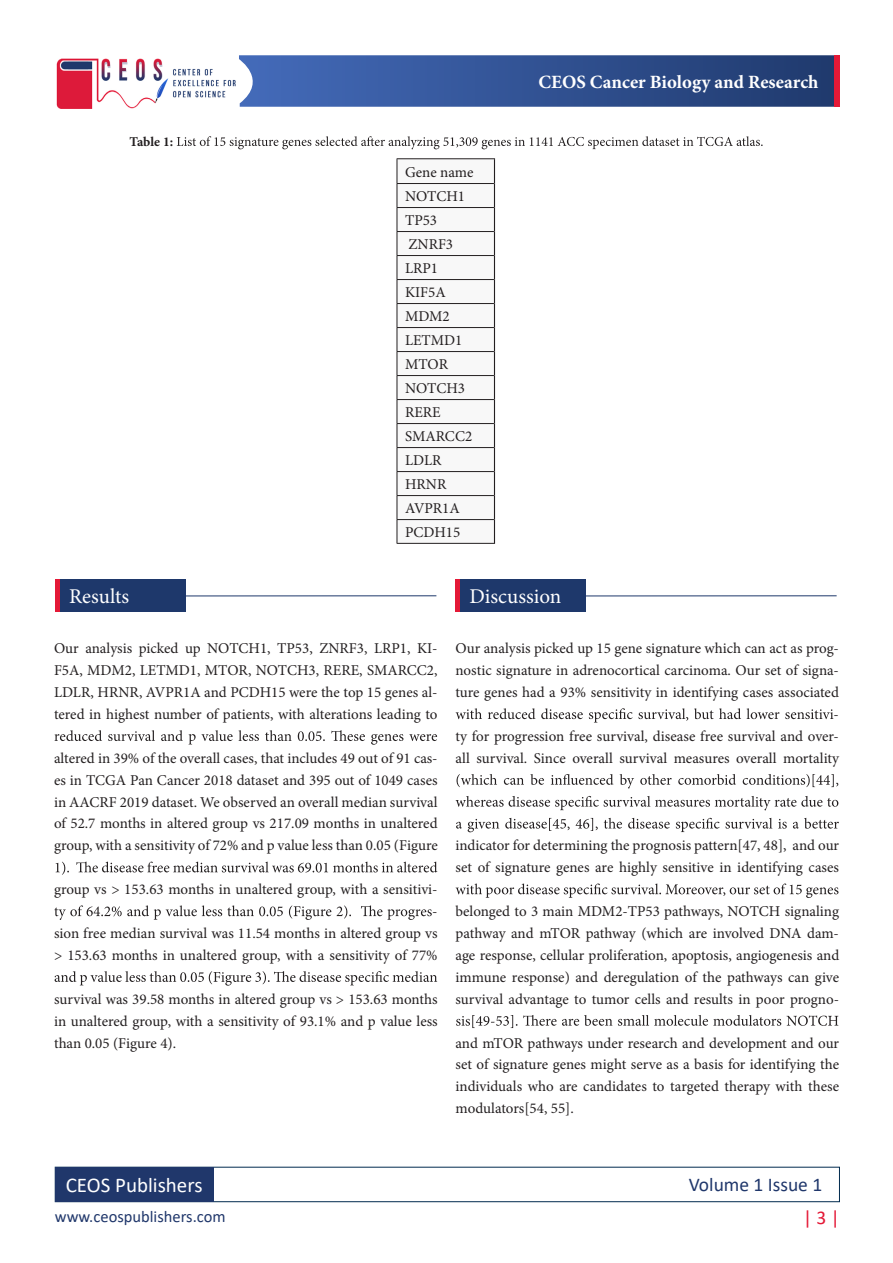
<style>
.page{position:relative;width:893px;height:1263px;background:#fff}
.page>*{position:absolute;margin:0;border:0;box-sizing:border-box;transform-origin:0 0}
.t1{font:21px "Minion Pro";color:#fff}
.t2{font:21px "Calibri";color:#fff}
.t3{font:19.5px "Calibri";color:#20376b}
.t4{font:19.5px "Calibri";color:#e41937}
.t5{font:700 18.75px "Minion Pro";color:#fff}
.t6{font:16.5px "Calibri";color:#20376b}
.t7{font:15px/21.9px "Minion Pro";color:#231f20;text-align:justify}
.t8{font:700 13.5px "Minion Pro";letter-spacing:-.005em;color:#231f20}
</style>
<div class="page">
<svg style="left:239px;top:55px;width:601px;height:52px;background:#385594"></svg>
<img style="left:56px;top:58px;width:180px;height:51px">
<div style="left:55px;top:1167px;width:785px;height:35px;border:1px solid #002b4e"></div>
<div style="left:55px;top:1167px;width:159px;height:35px;background:#20376b"></div>
<svg style="left:54px;top:730px;width:383px;height:15px"></svg>
<svg style="left:56px;top:861px;width:381px;height:14px"></svg>
<svg style="left:54px;top:905px;width:378px;height:15px"></svg>
<svg style="left:55px;top:971px;width:382px;height:15px"></svg>
<hr style="left:397px;top:158px;width:98px;height:1px;background:#231f20">
<svg style="left:397px;top:159px;width:98px;height:384px"></svg>
<hr style="left:397px;top:183px;width:97px;height:1px;background:#231f20">
<hr style="left:397px;top:207px;width:97px;height:1px;background:#231f20">
<hr style="left:397px;top:231px;width:97px;height:1px;background:#231f20">
<hr style="left:397px;top:255px;width:97px;height:1px;background:#231f20">
<hr style="left:397px;top:279px;width:97px;height:1px;background:#231f20">
<hr style="left:397px;top:303px;width:97px;height:1px;background:#231f20">
<hr style="left:397px;top:327px;width:97px;height:1px;background:#231f20">
<hr style="left:397px;top:351px;width:97px;height:1px;background:#231f20">
<hr style="left:397px;top:375px;width:97px;height:1px;background:#231f20">
<hr style="left:397px;top:399px;width:97px;height:1px;background:#231f20">
<hr style="left:397px;top:423px;width:97px;height:1px;background:#231f20">
<hr style="left:397px;top:447px;width:97px;height:1px;background:#231f20">
<hr style="left:397px;top:471px;width:97px;height:1px;background:#231f20">
<hr style="left:397px;top:495px;width:97px;height:1px;background:#231f20">
<hr style="left:397px;top:519px;width:97px;height:1px;background:#231f20">
<hr style="left:397px;top:543px;width:98px;height:1px;background:#231f20">
<svg style="left:177px;top:136px;width:586px;height:13px"></svg>
<div style="left:55px;top:579px;width:131px;height:33px;background:#1e386b"></div>
<svg style="left:55px;top:579px;width:5px;height:33px"></svg>
<hr style="left:181px;top:595px;width:255px;height:1px;background:#1e386b">
<svg style="left:456px;top:708px;width:377px;height:14px"></svg>
<svg style="left:457px;top:774px;width:381px;height:14px"></svg>
<svg style="left:456px;top:796px;width:382px;height:14px"></svg>
<svg style="left:456px;top:818px;width:383px;height:14px"></svg>
<svg style="left:456px;top:883px;width:382px;height:15px"></svg>
<svg style="left:456px;top:1015px;width:382px;height:13px"></svg>
<div style="left:455px;top:579px;width:131px;height:33px;background:#1e386b"></div>
<svg style="left:455px;top:579px;width:5px;height:33px"></svg>
<hr style="left:581px;top:595px;width:256px;height:1px;background:#1e386b">
<p class="t8" style="left:130px;top:132px;width:45px">Table 1:</p>
<h1 class="t1" style="left:69px;top:582px;width:62px">Results</h1>
<p class="t7" style="left:405px;top:160px;width:70px;line-height:24px;text-align:left">Gene name<br>NOTCH1<br>TP53<br>ZNRF3<br>LRP1<br>KIF5A<br>MDM2<br>LETMD1<br>MTOR<br>NOTCH3<br>RERE<br>SMARCC2<br>LDLR<br>HRNR<br>AVPR1A<br>PCDH15</p>
<p class="t5" style="left:538px;top:68px;width:282px">CEOS Cancer Biology and Research</p>
<h1 class="t1" style="left:469px;top:582px;width:93px">Discussion</h1>
<p class="t7" style="left:54px;top:638px;width:385px">Our analysis picked up NOTCH1, TP53, ZNRF3, LRP1, KI-F5A, MDM2, LETMD1, MTOR, NOTCH3, RERE, SMARCC2, LDLR, HRNR, AVPR1A and PCDH15 were the top 15 genes al&shy;tered in highest number of patients, with alterations leading to</p>
<p class="t7" style="left:54px;top:747px;width:385px">altered in 39% of the overall cases, that includes 49 out of 91 cas&shy;es in TCGA Pan Cancer 2018 dataset and 395 out of 1049 cases in AACRF 2019 dataset. We observed an overall median survival of 52.7 months in altered group vs 217.09 months in unaltered group, with a sensitivity of 72% and p value less than 0.05 (Figure</p>
<p class="t7" style="left:54px;top:878px;width:385px;text-align:right">group vs &gt; 153.63 months in unaltered group, with a sensitivi--<br>sion free median survival was 11.54 months in altered group vs &gt; 153.63 months in unaltered group, with a sensitivity of 77%</p>
<p class="t7" style="left:54px;top:988px;width:385px">survival was 39.58 months in altered group vs &gt; 153.63 months in unaltered group, with a sensitivity of 93.1% and p value less than 0.05 (Figure 4).</p>
<p class="t7" style="left:455px;top:638px;width:385px;text-align:right">Our analysis picked up 15 gene signature which can act as prog&shy;nostic signature in adrenocortical carcinoma. Our set of signa&shy;ture genes had a 93% sensitivity in identifying cases associated -<br>ty for progression free survival, disease free survival and over&shy;all survival. Since overall survival measures overall mortality</p>
<p class="t7" style="left:455px;top:835px;width:385px">indicator for determining the prognosis pattern[47, 48], and our set of signature genes are highly sensitive in identifying cases</p>
<p class="t7" style="left:455px;top:900px;width:385px">belonged to 3 main MDM2-TP53 pathways, NOTCH signaling pathway and mTOR pathway (which are involved DNA dam&shy;age response, cellular proliferation, apoptosis, angiogenesis and immune response) and deregulation of the pathways can give survival advantage to tumor cells and results in poor progno-</p>
<p class="t7" style="left:455px;top:1032px;width:385px">and mTOR pathways under research and development and our set of signature genes might serve as a basis for identifying the individuals who are candidates to targeted therapy with these modulators[54, 55].</p>
<h1 class="t2" style="left:66px;top:1171px;width:138px">CEOS Publishers</h1>
<h2 class="t3" style="left:689px;top:1171px;width:135px">Volume 1 Issue 1</h2>
<h2 class="t4" style="left:803px;top:1204px;width:38px">| 3 |</h2>
<p class="t6" style="left:55px;top:1205px;width:172px">www.ceospublishers.com</p>
</div>
